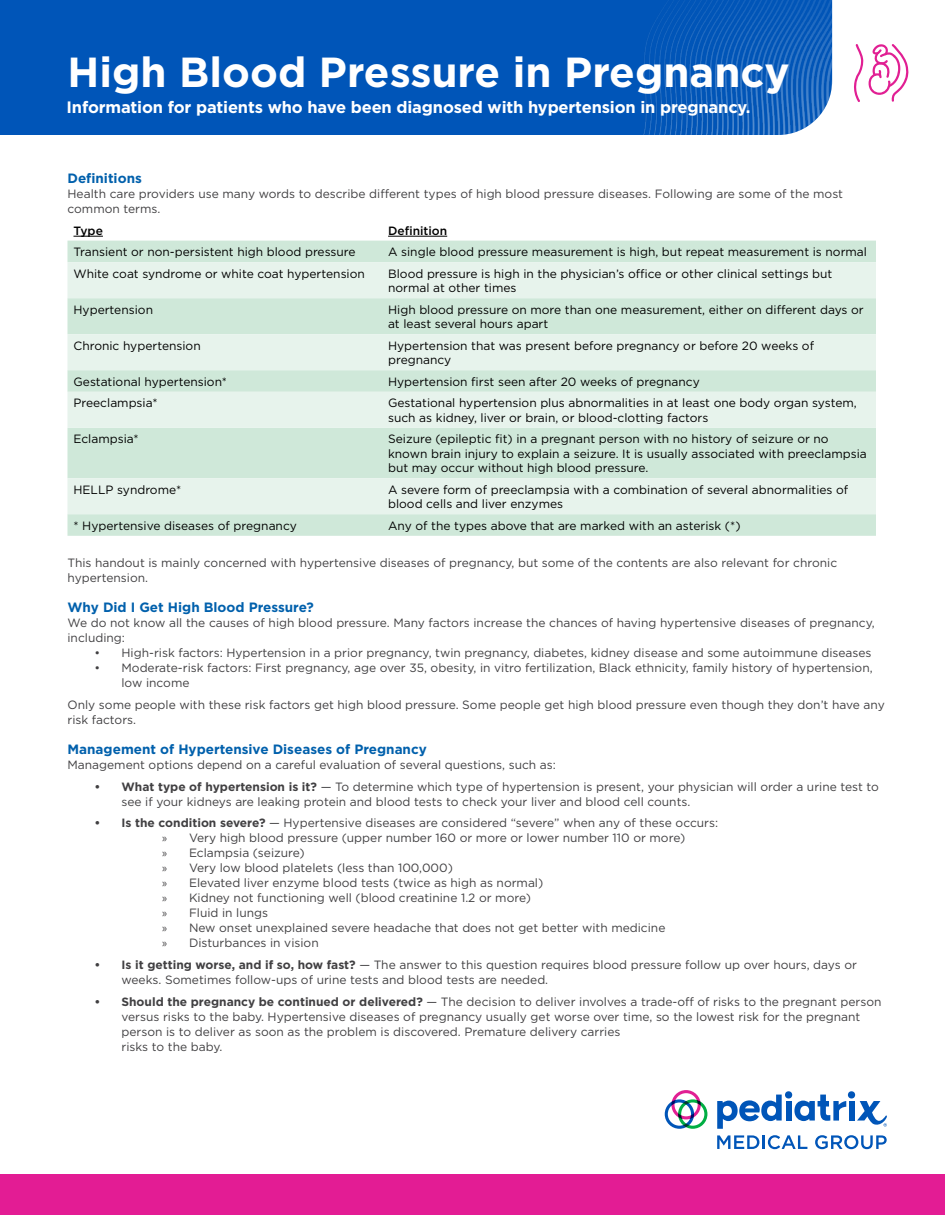
<style>
.page{position:relative;width:945px;height:1215px;background:#fff}
.page>*{position:absolute;margin:0;border:0;box-sizing:border-box;transform-origin:0 0}
.t1{font:700 42px "Gotham";color:#fff}
.t2{font:700 16.5px "Gotham";letter-spacing:-.01em;color:#fff}
.t3{font:700 13.5px "Gotham";color:#0060ac}
.t4{font:12px/15px "Gotham";color:#414042}
.t5{font:12px/14.4px "Gotham";color:#000}
.t6{font:500 12px "Gotham";color:#000}
.s1{font-weight:700}
.s2{font-family:"Myriad Pro"}
</style>
<div class="page">
<svg style="left:854px;top:44px;width:55px;height:58px"></svg>
<div style="left:0;top:0;width:550px;height:135px;background:#0055b8"></div>
<img style="left:550px;top:0;width:282px;height:135px">
<div style="left:0;top:1174px;width:945px;height:41px;background:#e31c94"></div>
<div style="left:68px;top:241px;width:808px;height:295px;background:#cfe8d9"></div>
<svg style="left:68px;top:262px;width:808px;height:252px;background:#dceee3"></svg>
<svg style="left:74px;top:236px;width:29px;height:1px"></svg>
<hr style="left:388px;top:236px;width:59px;height:1px;background:#000">
<div style="left:785px;top:1091px;width:7px;height:8px;background:#0055b8;border-radius:50%"></div>
<div style="left:786px;top:1101px;width:6px;height:20px;background:#0055b8"></div>
<svg style="left:717px;top:1095px;width:65px;height:34px"></svg>
<svg style="left:857px;top:1101px;width:30px;height:26px"></svg>
<div style="left:849px;top:1101px;width:6px;height:20px;background:#0055b8"></div>
<div style="left:848px;top:1091px;width:7px;height:8px;background:#0055b8;border-radius:50%"></div>
<svg style="left:794px;top:1095px;width:52px;height:26px"></svg>
<svg style="left:717px;top:1135px;width:42px;height:14px"></svg>
<hr style="left:762px;top:1135px;width:3px;height:14px;background:#0055b8">
<svg style="left:768px;top:1135px;width:39px;height:14px"></svg>
<svg style="left:815px;top:1135px;width:72px;height:14px"></svg>
<svg style="left:665px;top:1090px;width:42px;height:39px"></svg>
<h1 class="t1" style="left:68px;top:48px;width:724px">High Blood Pressure in Pregnancy</h1>
<h2 class="t2" style="left:67px;top:97px;width:686px">Information for patients who have been diagnosed with hypertension in pregnancy.</h2>
<p class="t3" style="left:68px;top:171px;width:76px">Definitions</p>
<p class="t4" style="left:68px;top:186px;width:777px">Health care providers use many words to describe different types of high blood pressure diseases. Following are some of the most common terms.</p>
<p class="t6" style="left:74px;top:223px;width:31px">Type</p>
<p class="t6" style="left:388px;top:223px;width:61px">Definition</p>
<p class="t5" style="left:74px;top:244px;width:284px">Transient or non-persistent high blood pressure</p>
<p class="t5" style="left:388px;top:244px;width:480px">A single blood pressure measurement is high, but repeat measurement is normal</p>
<p class="t5" style="left:74px;top:266px;width:293px">White coat syndrome or white coat hypertension</p>
<p class="t5" style="left:388px;top:266px;width:446px">Blood pressure is high in the physician’s office or other clinical settings but normal at other times</p>
<p class="t5" style="left:74px;top:302px;width:81px">Hypertension</p>
<p class="t5" style="left:388px;top:302px;width:477px">High blood pressure on more than one measurement, either on different days or at least several hours apart</p>
<p class="t5" style="left:74px;top:338px;width:129px">Chronic hypertension</p>
<p class="t5" style="left:388px;top:338px;width:428px">Hypertension that was present before pregnancy or before 20 weeks of pregnancy</p>
<p class="t5" style="left:74px;top:374px;width:155px">Gestational hypertension*</p>
<p class="t5" style="left:388px;top:374px;width:313px">Hypertension first seen after 20 weeks of pregnancy</p>
<p class="t5" style="left:74px;top:396px;width:86px">Preeclampsia*</p>
<p class="t5" style="left:388px;top:396px;width:470px">Gestational hypertension plus abnormalities in at least one body organ system, such as kidney, liver or brain, or blood-clotting factors</p>
<p class="t5" style="left:74px;top:432px;width:67px">Eclampsia*</p>
<p class="t5" style="left:388px;top:432px;width:480px">Seizure (epileptic fit) in a pregnant person with no history of seizure or no known brain injury to explain a seizure. It is usually associated with preeclampsia but may occur without high blood pressure.</p>
<p class="t5" style="left:74px;top:482px;width:109px">HELLP syndrome*</p>
<p class="t5" style="left:388px;top:482px;width:462px">A severe form of preeclampsia with a combination of several abnormalities of blood cells and liver enzymes</p>
<p class="t5" style="left:74px;top:518px;width:225px">* Hypertensive diseases of pregnancy</p>
<p class="t5" style="left:388px;top:518px;width:354px">Any of the types above that are marked with an asterisk (*)</p>
<p class="t4" style="left:68px;top:555px;width:771px">This handout is mainly concerned with hypertensive diseases of pregnancy, but some of the contents are also relevant for chronic hypertension.</p>
<p class="t3" style="left:68px;top:600px;width:248px">Why Did I Get High Blood Pressure?</p>
<p class="t4" style="left:68px;top:615px;width:809px">We do not know all the causes of high blood pressure. Many factors increase the chances of having hypertensive diseases of pregnancy, including:</p>
<p class="t4" style="left:94px;top:645px;width:779px">• High-risk factors: Hypertension in a prior pregnancy, twin pregnancy, diabetes, kidney disease and some autoimmune diseases</p>
<p class="t4" style="left:122px;top:660px;width:753px;text-indent:-27px">• Moderate-risk factors: First pregnancy, age over 35, obesity, in vitro fertilization, Black ethnicity, family history of hypertension, low income</p>
<p class="t4" style="left:68px;top:697px;width:819px">Only some people with these risk factors get high blood pressure. Some people get high blood pressure even though they don’t have any risk factors.</p>
<p class="t3" style="left:68px;top:741px;width:361px">Management of Hypertensive Diseases of Pregnancy</p>
<p class="t4" style="left:68px;top:757px;width:490px">Management options depend on a careful evaluation of several questions, such as:</p>
<p class="t4" style="left:122px;top:779px;width:759px;text-indent:-27px"><span class="s1">• What type of hypertension is it?</span> — To determine which type of hypertension is present, your physician will order a urine test to see if your kidneys are leaking protein and blood tests to check your liver and blood cell counts.</p>
<p class="t4" style="left:162px;top:815px;width:558px;text-indent:-68px"><span class="s1">• Is the condition severe?</span> — Hypertensive diseases are considered “severe” when any of these occurs: <span class="s2">»</span> Very high blood pressure (upper number 160 or more or lower number 110 or more)<br><span class="s2">»</span> Eclampsia (seizure)<br><span class="s2">»</span> Very low blood platelets (less than 100,000)<br><span class="s2">»</span> Elevated liver enzyme blood tests (twice as high as normal)<br><span class="s2">»</span> Kidney not functioning well (blood creatinine 1.2 or more)<br><span class="s2">»</span> Fluid in lungs<br><span class="s2">»</span> New onset unexplained severe headache that does not get better with medicine<br><span class="s2">»</span> Disturbances in vision</p>
<p class="t4" style="left:122px;top:957px;width:737px;text-indent:-27px"><span class="s1">• Is it getting worse, and if so, how fast?</span> — The answer to this question requires blood pressure follow up over hours, days or weeks. Sometimes follow-ups of urine tests and blood tests are needed.</p>
<p class="t4" style="left:122px;top:994px;width:762px;text-indent:-27px"><span class="s1">• Should the pregnancy be continued or delivered?</span> — The decision to deliver involves a trade-off of risks to the pregnant person versus risks to the baby. Hypertensive diseases of pregnancy usually get worse over time, so the lowest risk for the pregnant person is to deliver as soon as the problem is discovered. Premature delivery carries<br>risks to the baby.</p>
</div>
